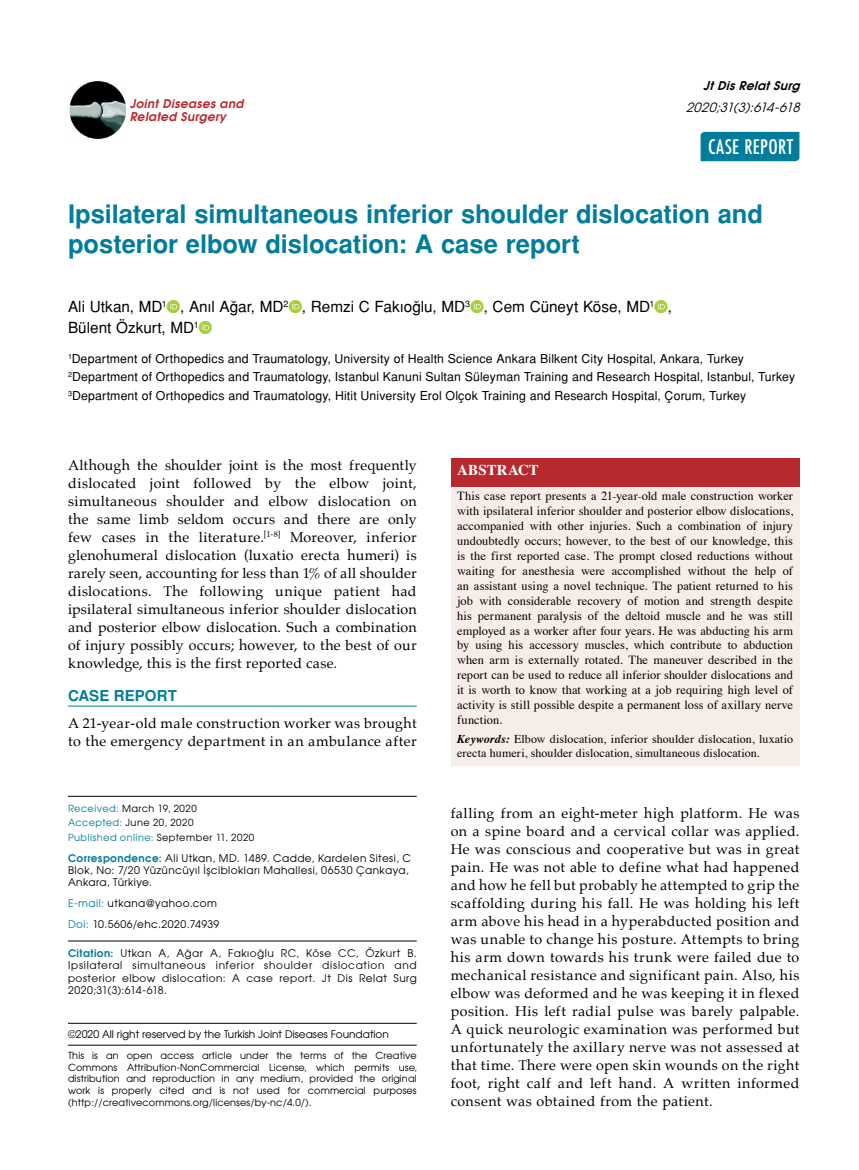
<style>
.page{position:relative;width:859px;height:1170px;background:#fff}
.page>*{position:absolute;margin:0;border:0;box-sizing:border-box;transform-origin:0 0}
.t1{font:700 25.5px/30.6px "Helvetica Tr";letter-spacing:-.005em;color:#007d9a}
.t2{font:500 condensed 19.5px "Futura";letter-spacing:.02em;color:#fff}
.t3{font:15.3px/21.3px "Helvetica Normal Tr";color:#000}
.t4{font:700 15px "Helvetica Tr";letter-spacing:.005em;color:#007d9a}
.t5{font:700 15px "Times";letter-spacing:.01em;color:#fff}
.t6{font:14.25px/18px "Palatino";letter-spacing:.025em;color:#000;text-align:justify}
.t7{font:italic 12.75px "Avant Garde Tr";color:#000}
.t8{font:12.45px/14.9px "Times";letter-spacing:.005em;color:#000;text-align:justify}
.t9{font:12.3px/18.3px "Helvetica Normal Tr";letter-spacing:.015em;color:#000}
.t10{font:12px/14.4px "Times";letter-spacing:.005em;color:#000}
.t11{font:12px/13.5px "Avant Garde Bold Italic Tr";letter-spacing:.03em;color:#b8292f}
.t12{font:italic 12px "Avant Garde Bold Tr";color:#000}
.t13{font:10.5px/12.3px "Avant Garde Tr";letter-spacing:.04em;color:#000}
.t14{font:10.5px/12.6px "Avant Garde";letter-spacing:.05em;color:#000;text-align:justify}
.t15{font:10.5px "Avant Garde Tr";color:#000}
.t16{font:10.5px "Avant Garde Tr";letter-spacing:-.01em;color:#000}
.t17{font:9.75px/11.7px "Avant Garde Tr";letter-spacing:.02em;color:#000;text-align:justify}
.t18{font:9.75px/14.4px "Avant Garde Tr";letter-spacing:.045em;color:#000}
.s1{color:#007d9a}
.s2{font-family:"Avant Garde Bold Tr";color:#007d9a}
.s3{font-family:"Avant Garde Tr"}
.s4{font-weight:700;font-style:italic}
</style>
<div class="page">
<img style="left:69px;top:81px;width:58px;height:58px">
<div style="left:701px;top:132px;width:98px;height:29px;background:#007d9a"></div>
<hr style="left:68px;top:705px;width:349px;height:1px;background:#007d9a">
<div style="left:451px;top:484px;width:348px;height:281px;background:#f7ede8"></div>
<div style="left:451px;top:458px;width:348px;height:28px;background:#b8292f"></div>
<hr style="left:68px;top:940px;width:349px;height:1px;background:#000">
<hr style="left:68px;top:796px;width:349px;height:1px;background:#000">
<hr style="left:68px;top:1044px;width:349px;height:1px;background:#000">
<hr style="left:68px;top:1022px;width:349px;height:1px;background:#000">
<p class="t11" style="left:130px;top:96px;width:115px">Joint Diseases and<br>Related Surgery</p>
<p class="t12" style="left:703px;top:77px;width:102px">JtDisRelatSurg</p>
<p class="t7" style="left:686px;top:99px;width:119px">2020;31(3):614-618</p>
<h2 class="t2" style="left:708px;top:135px;width:87px">CASE REPORT</h2>
<h1 class="t1" style="left:68px;top:198px;width:697px">Ipsilateral simultaneous inferior shoulder dislocation and posterior elbow dislocation: A case report</h1>
<p class="t3" style="left:68px;top:296px;width:605px">Ali Utkan, MD<sup>1</sup> , Anıl Ağar, MD<sup>2</sup> , Remzi C Fakıoğlu, MD<sup>3</sup> , Cem Cüneyt Köse, MD<sup>1</sup> ,<br>Bülent Özkurt, MD<sup>1</sup></p>
<p class="t9" style="left:68px;top:349px;width:729px"><sup>1</sup>Department of Orthopedics and Traumatology, University of Health Science Ankara Bilkent City Hospital, Ankara, Turkey<br><sup>2</sup>Department of Orthopedics and Traumatology, Istanbul Kanuni Sultan Süleyman Training and Research Hospital, Istanbul, Turkey<br><sup>3</sup>Department of Orthopedics and Traumatology, Hitit University Erol Olçok Training and Research Hospital, Çorum, Turkey</p>
<p class="t6" style="left:68px;top:455px;width:350px">Although the shoulder joint is the most frequently dislocated joint followed by the elbow joint, simultaneous shoulder and elbow dislocation on the same limb seldom occurs and there are only few cases in the literature.<sup>[1-8]</sup> Moreover, inferior glenohumeral dislocation (luxatio erecta humeri) is rarely seen, accounting for less than 1% of all shoulder dislocations. The following unique patient had ipsilateral simultaneous inferior shoulder dislocation and posterior elbow dislocation. Such a combination of injury possibly occurs; however, to the best of our knowledge, this is the first reported case.</p>
<p class="t4" style="left:68px;top:687px;width:110px">CASE REPORT</p>
<p class="t6" style="left:68px;top:714px;width:350px">A 21-year-old male construction worker was brought to the emergency department in an ambulance after</p>
<p class="t18" style="left:68px;top:801px;width:188px"><span class="s1">Received:</span> March 19, 2020<br><span class="s1">Accepted:</span> June 20, 2020<br><span class="s1">Published online:</span> September 11, 2020</p>
<p class="t13" style="left:68px;top:851px;width:345px"><span class="s2">Correspondence</span>: Ali Utkan, MD. 1489. Cadde, Kardelen Sitesi, C<br>Blok, No: 7/20 Yüzüncüyıl İşciblokları Mahallesi, 06530 Çankaya,<br>Ankara, Türkiye.</p>
<p class="t13" style="left:68px;top:892px;width:153px;line-height:20.9px"><span class="s1">E-mail:</span> utkana@yahoo.com<br><span class="s1">Doi:</span> 10.5606/ehc.2020.74939</p>
<p class="t14" style="left:68px;top:946px;width:350px"><span class="s2">Citation:</span> Utkan A, Ağar A, Fakıoğlu RC, Köse CC, Özkurt B.<br>Ipsilateral simultaneous inferior shoulder dislocation and posterior elbow dislocation: A case report<span class="s3">. Jt Dis Relat Surg</span></p>
<p class="t16" style="left:68px;top:983px;width:100px">2020;31(3):614-618.</p>
<p class="t15" style="left:68px;top:1027px;width:322px">©2020 All right reserved by the Turkish Joint Diseases Foundation</p>
<p class="t17" style="left:68px;top:1049px;width:350px">This is an open access article under the terms of the Creative Commons Attribution-NonCommercial License, which permits use, distribution and reproduction in any medium, provided the original work is properly cited and is not used for commercial purposes (http://creativecommons.org/licenses/by-nc/4.0/).</p>
<p class="t5" style="left:457px;top:456px;width:83px">ABSTRACT</p>
<p class="t8" style="left:457px;top:487px;width:337px">This case report presents a 21-year-old male construction worker with ipsilateral inferior shoulder and posterior elbow dislocations, accompanied with other injuries. Such a combination of injury undoubtedly occurs; however, to the best of our knowledge, this is the first reported case. The prompt closed reductions without waiting for anesthesia were accomplished without the help of an assistant using a novel technique. The patient returned to his job with considerable recovery of motion and strength despite his permanent paralysis of the deltoid muscle and he was still employed as a worker after four years. He was abducting his arm by using his accessory muscles, which contribute to abduction when arm is externally rotated. The maneuver described in the report can be used to reduce all inferior shoulder dislocations and it is worth to know that working at a job requiring high level of activity is still possible despite a permanent loss of axillary nerve function.</p>
<p class="t10" style="left:457px;top:730px;width:337px"><span class="s4">Keywords:</span> Elbow dislocation, inferior shoulder dislocation, luxatio erecta humeri, shoulder dislocation, simultaneous dislocation.</p>
<p class="t6" style="left:451px;top:804px;width:350px">falling from an eight-meter high platform. He was on a spine board and a cervical collar was applied.<br>He was conscious and cooperative but was in great pain. He was not able to define what had happened and how he fell but probably he attempted to grip the scaffolding during his fall. He was holding his left arm above his head in a hyperabducted position and was unable to change his posture. Attempts to bring his arm down towards his trunk were failed due to mechanical resistance and significant pain. Also, his elbow was deformed and he was keeping it in flexed position. His left radial pulse was barely palpable.<br>A quick neurologic examination was performed but unfortunately the axillary nerve was not assessed at that time. There were open skin wounds on the right foot, right calf and left hand. A written informed consent was obtained from the patient.</p>
</div>
